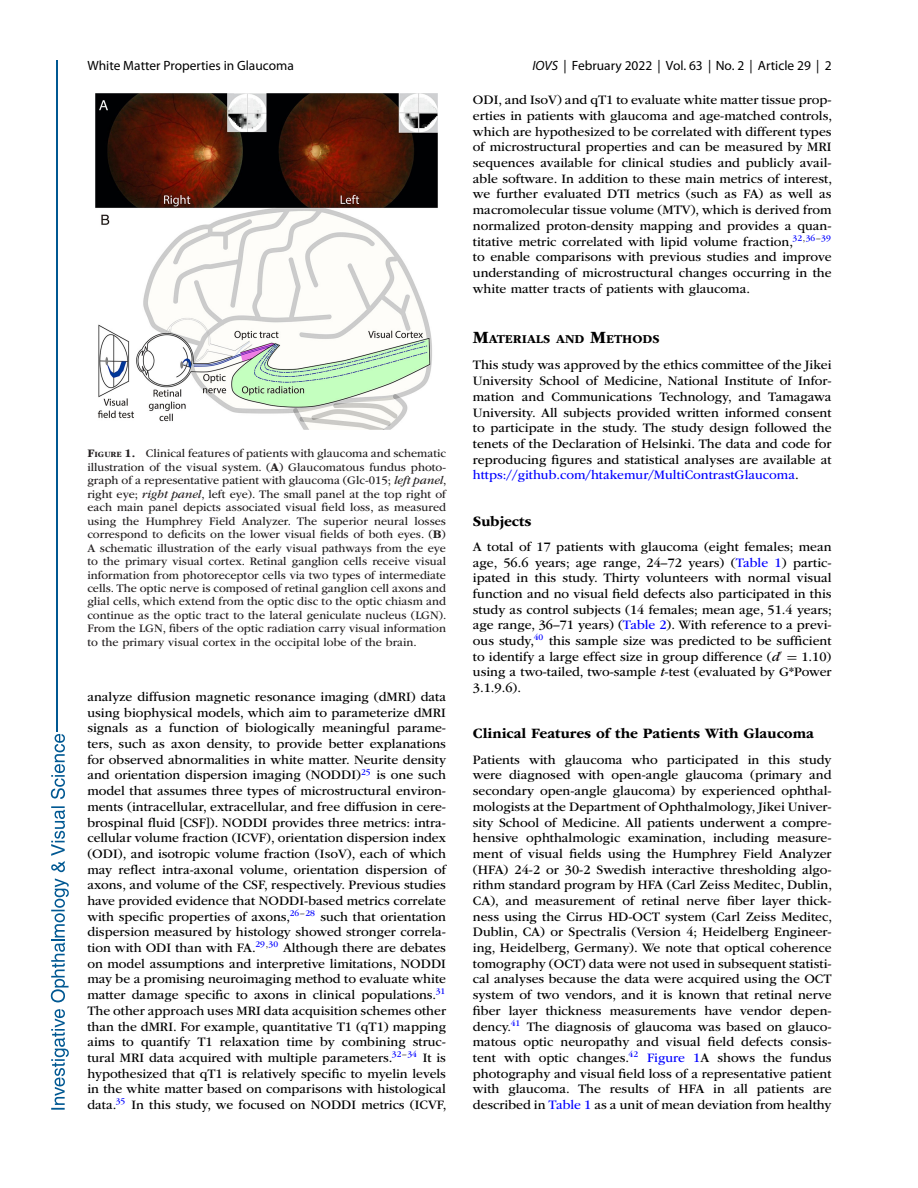
<style>
.page{position:relative;width:918px;height:1188px;background:#fff}
.page>*{position:absolute;margin:0;border:0;box-sizing:border-box;transform-origin:0 0}
.t1{font:700 15px "ITC Garamond Std";color:#000}
.t2{font:13.5px/15.8px "ITC Garamond Std";color:#000;text-align:justify}
.t3{font:13.5px "Myriad Pro";color:#000}
.t4{font:700 12.6px "ITC Garamond Std";color:#000}
.t5{font:12px/13.5px "ITC Garamond Std";color:#231f20;text-align:justify}
.s1{font-style:italic}
.s2{font-weight:700}
.s3{font-weight:700;font-size:8.4px}
.s4{font-size:18px}
.s5{color:#00f}
.s6{font-family:"MTSY"}
</style>
<div class="page">
<hr style="left:57px;top:60px;width:1px;height:672px;background:#005892">
<svg style="left:51px;top:734px;width:18px;height:376px"></svg>
<img style="left:96px;top:94px;width:342px;height:335px">
<p class="t3" style="left:87px;top:57px;width:208px">White Matter Properties in Glaucoma</p>
<p class="t3" style="left:533px;top:57px;width:301px"><span class="s1">IOVS</span> | February 2022 | Vol. 63 | No. 2 | Article 29 | 2</p>
<p class="t5" style="left:87px;top:448px;width:361px"><span class="s2">F</span><span class="s3">IGURE</span> <span class="s2">1.</span> Clinical features of patients with glaucoma and schematic illustration of the visual system. (<span class="s2">A</span>) Glaucomatous fundus photo&shy;graph of a representative patient with glaucoma (Glc-015; <span class="s1">left panel</span>, right eye; <span class="s1">right panel</span>, left eye). The small panel at the top right of each main panel depicts associated visual field loss, as measured using the Humphrey Field Analyzer. The superior neural losses correspond to deficits on the lower visual fields of both eyes. (<span class="s2">B</span>)<br>A schematic illustration of the early visual pathways from the eye to the primary visual cortex. Retinal ganglion cells receive visual information from photoreceptor cells via two types of intermediate cells. The optic nerve is composed of retinal ganglion cell axons and glial cells, which extend from the optic disc to the optic chiasm and continue as the optic tract to the lateral geniculate nucleus (LGN).<br>From the LGN, fibers of the optic radiation carry visual information to the primary visual cortex in the occipital lobe of the brain.</p>
<p class="t2" style="left:87px;top:690px;width:361px">analyze diffusion magnetic resonance imaging (dMRI) data using biophysical models, which aim to parameterize dMRI signals as a function of biologically meaningful parame&shy;ters, such as axon density, to provide better explanations for observed abnormalities in white matter. Neurite density and orientation dispersion imaging (NODDI)<sup>25</sup> is one such model that assumes three types of microstructural environ&shy;ments (intracellular, extracellular, and free diffusion in cere&shy;brospinal fluid [CSF]). NODDI provides three metrics: intra&shy;cellular volume fraction (ICVF), orientation dispersion index (ODI), and isotropic volume fraction (IsoV), each of which may reflect intra-axonal volume, orientation dispersion of axons, and volume of the CSF, respectively. Previous studies have provided evidence that NODDI-based metrics correlate with specific properties of axons,<sup>26</sup><sup>–</sup><sup>28</sup> such that orientation dispersion measured by histology showed stronger correla&shy;tion with ODI than with FA.<sup>29</sup><sup>,</sup><sup>30</sup> Although there are debates on model assumptions and interpretive limitations, NODDI may be a promising neuroimaging method to evaluate white matter damage specific to axons in clinical populations.<sup>31<br></sup>The other approach uses MRI data acquisition schemes other than the dMRI. For example, quantitative T1 (qT1) mapping aims to quantify T1 relaxation time by combining struc&shy;tural MRI data acquired with multiple parameters.<sup>32</sup><sup>–</sup><sup>34</sup> It is hypothesized that qT1 is relatively specific to myelin levels in the white matter based on comparisons with histological data.<sup>35</sup> In this study, we focused on NODDI metrics (ICVF,</p>
<p class="t2" style="left:473px;top:93px;width:361px">ODI, and IsoV) and qT1 to evaluate white matter tissue prop&shy;erties in patients with glaucoma and age-matched controls, which are hypothesized to be correlated with different types of microstructural properties and can be measured by MRI sequences available for clinical studies and publicly avail&shy;able software. In addition to these main metrics of interest, we further evaluated DTI metrics (such as FA) as well as macromolecular tissue volume (MTV), which is derived from normalized proton-density mapping and provides a quan&shy;titative metric correlated with lipid volume fraction,<sup>32</sup><sup>,</sup><sup>36</sup><sup>–</sup><sup>39 </sup>to enable comparisons with previous studies and improve understanding of microstructural changes occurring in the white matter tracts of patients with glaucoma.</p>
<p class="t4" style="left:473px;top:335px;width:188px"><span class="s4">M</span>ATERIALS AND <span class="s4">M</span>ETHODS</p>
<p class="t2" style="left:473px;top:358px;width:360px">This study was approved by the ethics committee of the Jikei University School of Medicine, National Institute of Infor&shy;mation and Communications Technology, and Tamagawa University. All subjects provided written informed consent to participate in the study. The study design followed the tenets of the Declaration of Helsinki. The data and code for reproducing figures and statistical analyses are available at <span class="s5">https://github.com/htakemur/MultiContrastGlaucoma</span>.</p>
<p class="t1" style="left:473px;top:515px;width:60px">Subjects</p>
<p class="t2" style="left:473px;top:540px;width:360px">A total of 17 patients with glaucoma (eight females; mean age, 56.6 years; age range, 24–72 years) (<span class="s5">Table 1</span>) partic&shy;ipated in this study. Thirty volunteers with normal visual function and no visual field defects also participated in this study as control subjects (14 females; mean age, 51.4 years; age range, 36–71 years) (<span class="s5">Table 2</span>). With reference to a previ&shy;ous study,<sup>40</sup> this sample size was predicted to be sufficient to identify a large effect size in group difference (<span class="s1">d</span><sup>-</sup> <span class="s6">=</span> 1.10) using a two-tailed, two-sample <span class="s1">t</span>-test (evaluated by G*Power 3.1.9.6).</p>
<p class="t1" style="left:473px;top:728px;width:343px">Clinical Features of the Patients With Glaucoma</p>
<p class="t2" style="left:473px;top:753px;width:361px">Patients with glaucoma who participated in this study were diagnosed with open-angle glaucoma (primary and secondary open-angle glaucoma) by experienced ophthal&shy;mologists at the Department of Ophthalmology, Jikei Univer&shy;sity School of Medicine. All patients underwent a compre&shy;hensive ophthalmologic examination, including measure&shy;ment of visual fields using the Humphrey Field Analyzer (HFA) 24-2 or 30-2 Swedish interactive thresholding algo&shy;rithm standard program by HFA (Carl Zeiss Meditec, Dublin, CA), and measurement of retinal nerve fiber layer thick&shy;ness using the Cirrus HD-OCT system (Carl Zeiss Meditec, Dublin, CA) or Spectralis (Version 4; Heidelberg Engineer&shy;ing, Heidelberg, Germany). We note that optical coherence tomography (OCT) data were not used in subsequent statisti&shy;cal analyses because the data were acquired using the OCT system of two vendors, and it is known that retinal nerve fiber layer thickness measurements have vendor depen&shy;dency.<sup>41</sup> The diagnosis of glaucoma was based on glauco&shy;matous optic neuropathy and visual field defects consis&shy;tent with optic changes.<sup>42</sup> <span class="s5">Figure 1</span>A shows the fundus photography and visual field loss of a representative patient with glaucoma. The results of HFA in all patients are described in <span class="s5">Table 1</span> as a unit of mean deviation from healthy</p>
</div>
